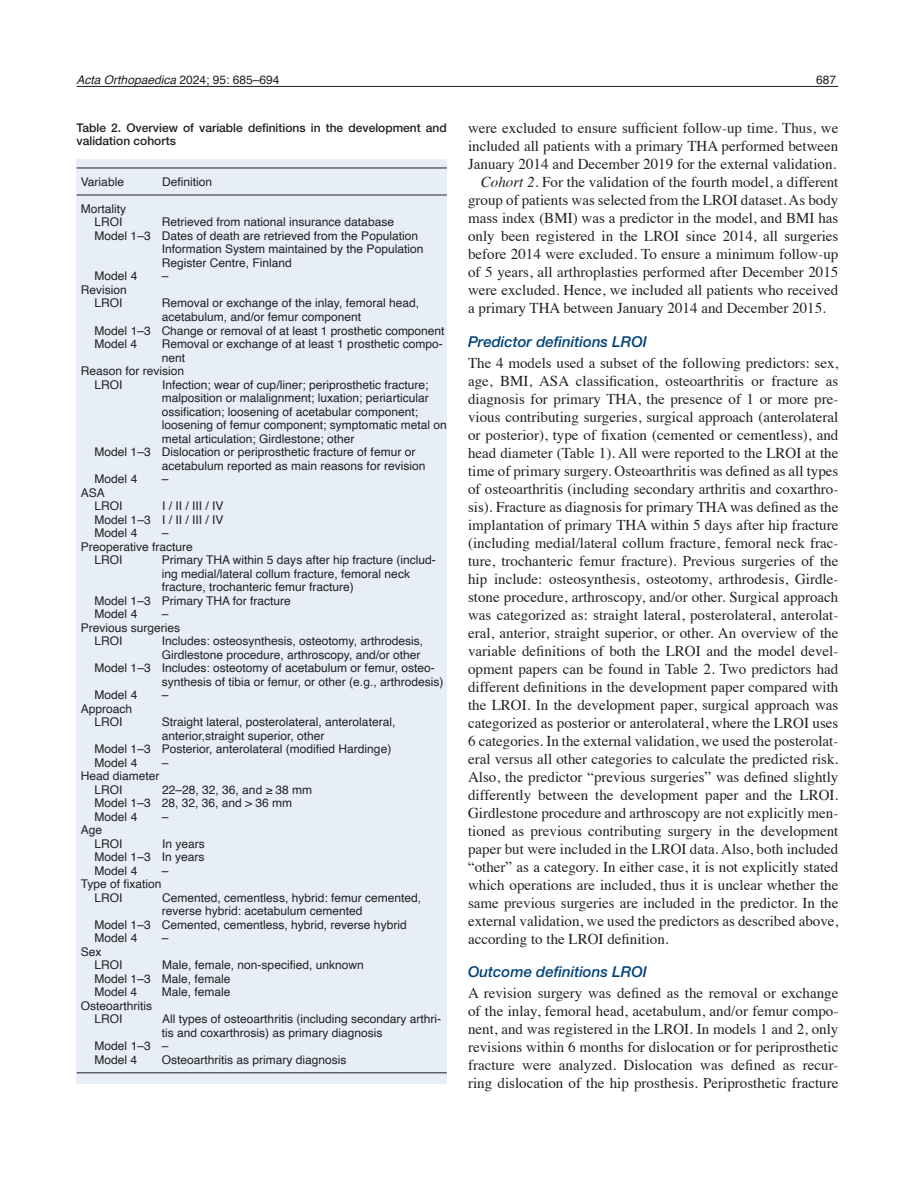
<style>
.page{position:relative;width:915px;height:1191px;background:#fff}
.page>*{position:absolute;margin:0;border:0;box-sizing:border-box;transform-origin:0 0}
._4-Brödstart{font:15px/18px "Times";color:#231f20;text-align:justify}
._5-Brödtext{font:15px/18px "Times";color:#231f20;text-align:justify}
._3-Underrubrik{font:italic 500 15px "Helvetica Neue LTW1 G";color:#004279}
.Tabelltext{font:12px/13.5px "Helvetica";color:#231f20}
._9-Tabellhuvud{font:500 12px/13.5px "Helvetica Neue LTW1 G";color:#231f20}
.t1{font:italic 12px "Helvetica";color:#231f20}
.s1{font-style:normal}
.s2{font-style:italic}
</style>
<div class="page">
<hr style="left:77px;top:86px;width:761px;height:1px;background:#231f20">
<div style="left:77px;top:159px;width:369px;height:924px;background:#e8eef8"></div>
<hr style="left:77px;top:168px;width:369px;height:1px;background:#231f20">
<hr style="left:77px;top:195px;width:369px;height:1px;background:#231f20">
<hr style="left:77px;top:1072px;width:369px;height:1px;background:#231f20">
<p class="t1" style="left:77px;top:70px;width:204px">Acta Orthopaedica <span class="s1">2024; 95: 685–694</span></p>
<p class="Tabelltext" style="left:816px;top:73px;width:22px">687</p>
<p class="_4-Brödstart" style="left:468px;top:118px;width:371px">were excluded to ensure sufficient follow-up time. Thus, we included all patients with a primary THA performed between January 2014 and December 2019 for the external validation.</p>
<p class="_5-Brödtext" style="left:468px;top:172px;width:371px;text-indent:13px"><span class="s2">Cohort 2.</span> For the validation of the fourth model, a different group of patients was selected from the LROI dataset. As body mass index (BMI) was a predictor in the model, and BMI has only been registered in the LROI since 2014, all surgeries before 2014 were excluded. To ensure a minimum follow-up of 5 years, all arthroplasties performed after December 2015 were excluded. Hence, we included all patients who received a primary THA between January 2014 and December 2015.</p>
<p class="_3-Underrubrik" style="left:468px;top:332px;width:180px">Predictor definitions LROI</p>
<p class="_4-Brödstart" style="left:468px;top:352px;width:371px">The 4 models used a subset of the following predictors: sex, age, BMI, ASA classification, osteoarthritis or fracture as diagnosis for primary THA, the presence of 1 or more pre&shy;vious contributing surgeries, surgical approach (anterolateral or posterior), type of fixation (cemented or cementless), and head diameter (Table 1). All were reported to the LROI at the time of primary surgery. Osteoarthritis was defined as all types of osteoarthritis (including secondary arthritis and coxarthro&shy;sis). Fracture as diagnosis for primary THA was defined as the implantation of primary THA within 5 days after hip fracture (including medial/lateral collum fracture, femoral neck frac&shy;ture, trochanteric femur fracture). Previous surgeries of the hip include: osteosynthesis, osteotomy, arthrodesis, Girdle&shy;stone procedure, arthroscopy, and/or other. Surgical approach was categorized as: straight lateral, posterolateral, anterolat&shy;eral, anterior, straight superior, or other. An overview of the variable definitions of both the LROI and the model devel&shy;opment papers can be found in Table 2. Two predictors had different definitions in the development paper compared with the LROI. In the development paper, surgical approach was categorized as posterior or anterolateral, where the LROI uses 6 categories. In the external validation, we used the posterolat&shy;eral versus all other categories to calculate the predicted risk.<br>Also, the predictor “previous surgeries” was defined slightly differently between the development paper and the LROI.<br>Girdlestone procedure and arthroscopy are not explicitly men&shy;tioned as previous contributing surgery in the development paper but were included in the LROI data. Also, both included “other” as a category. In either case, it is not explicitly stated which operations are included, thus it is unclear whether the same previous surgeries are included in the predictor. In the external validation, we used the predictors as described above, according to the LROI definition.</p>
<p class="_3-Underrubrik" style="left:468px;top:962px;width:180px">Outcome definitions LROI</p>
<p class="_4-Brödstart" style="left:468px;top:982px;width:371px">A revision surgery was defined as the removal or exchange of the inlay, femoral head, acetabulum, and/or femur compo&shy;nent, and was registered in the LROI. In models 1 and 2, only revisions within 6 months for dislocation or for periprosthetic fracture were analyzed. Dislocation was defined as recur&shy;ring dislocation of the hip prosthesis. Periprosthetic fracture</p>
<p class="_9-Tabellhuvud" style="left:77px;top:121px;width:371px">Table 2. Overview of variable definitions in the development and validation cohorts</p>
<p class="Tabelltext" style="left:81px;top:175px;width:45px">Variable</p>
<p class="Tabelltext" style="left:162px;top:175px;width:52px">Definition</p>
<p class="Tabelltext" style="left:81px;top:202px;width:47px">Mortality</p>
<p class="Tabelltext" style="left:95px;top:216px;width:30px">LROI</p>
<p class="Tabelltext" style="left:162px;top:216px;width:234px">Retrieved from national insurance database</p>
<p class="Tabelltext" style="left:162px;top:229px;width:263px;text-indent:-67px">Model 1–3 Dates of death are retrieved from the Population<br>Information System maintained by the Population<br>Register Centre, Finland</p>
<p class="Tabelltext" style="left:95px;top:270px;width:44px">Model 4</p>
<p class="Tabelltext" style="left:162px;top:270px;width:8px">–</p>
<p class="Tabelltext" style="left:81px;top:283px;width:48px">Revision</p>
<p class="Tabelltext" style="left:95px;top:297px;width:30px">LROI</p>
<p class="Tabelltext" style="left:162px;top:297px;width:259px">Removal or exchange of the inlay, femoral head, acetabulum, and/or femur component</p>
<p class="Tabelltext" style="left:95px;top:324px;width:351px">Model 1–3 Change or removal of at least 1 prosthetic component</p>
<p class="Tabelltext" style="left:95px;top:337px;width:44px">Model 4</p>
<p class="Tabelltext" style="left:162px;top:337px;width:282px">Removal or exchange of at least 1 prosthetic compo&shy;nent</p>
<p class="Tabelltext" style="left:81px;top:364px;width:105px">Reason for revision</p>
<p class="Tabelltext" style="left:95px;top:378px;width:30px">LROI</p>
<p class="Tabelltext" style="left:162px;top:378px;width:286px">Infection; wear of cup/liner; periprosthetic fracture; malposition or malalignment; luxation; periarticular ossification; loosening of acetabular component; loosening of femur component; symptomatic metal on metal articulation; Girdlestone; other</p>
<p class="Tabelltext" style="left:162px;top:445px;width:265px;text-indent:-67px">Model 1–3 Dislocation or periprosthetic fracture of femur or acetabulum reported as main reasons for revision</p>
<p class="Tabelltext" style="left:95px;top:472px;width:44px">Model 4</p>
<p class="Tabelltext" style="left:162px;top:472px;width:8px">–</p>
<p class="Tabelltext" style="left:81px;top:486px;width:26px">ASA</p>
<p class="Tabelltext" style="left:95px;top:499px;width:30px">LROI</p>
<p class="Tabelltext" style="left:162px;top:499px;width:63px">I/II/III/IV</p>
<p class="Tabelltext" style="left:95px;top:513px;width:130px">Model 1–3 I / II / III / IV</p>
<p class="Tabelltext" style="left:95px;top:526px;width:44px">Model 4</p>
<p class="Tabelltext" style="left:162px;top:526px;width:8px">–</p>
<p class="Tabelltext" style="left:81px;top:540px;width:114px">Preoperative fracture</p>
<p class="Tabelltext" style="left:95px;top:553px;width:30px">LROI</p>
<p class="Tabelltext" style="left:162px;top:553px;width:275px">Primary THA within 5 days after hip fracture (includ&shy;ing medial/lateral collum fracture, femoral neck fracture, trochanteric femur fracture)</p>
<p class="Tabelltext" style="left:95px;top:594px;width:198px">Model 1–3 Primary THA for fracture</p>
<p class="Tabelltext" style="left:95px;top:607px;width:44px">Model 4</p>
<p class="Tabelltext" style="left:162px;top:607px;width:8px">–</p>
<p class="Tabelltext" style="left:81px;top:621px;width:101px">Previous surgeries</p>
<p class="Tabelltext" style="left:95px;top:634px;width:30px">LROI</p>
<p class="Tabelltext" style="left:162px;top:634px;width:263px">Includes: osteosynthesis, osteotomy, arthrodesis,<br>Girdlestone procedure, arthroscopy, and/or other</p>
<p class="Tabelltext" style="left:162px;top:661px;width:283px;text-indent:-67px">Model 1–3 Includes: osteotomy of acetabulum or femur, osteo&shy;synthesis of tibia or femur, or other (e.g., arthrodesis)</p>
<p class="Tabelltext" style="left:95px;top:688px;width:44px">Model 4</p>
<p class="Tabelltext" style="left:162px;top:688px;width:8px">–</p>
<p class="Tabelltext" style="left:81px;top:702px;width:53px">Approach</p>
<p class="Tabelltext" style="left:95px;top:715px;width:30px">LROI</p>
<p class="Tabelltext" style="left:162px;top:715px;width:235px">Straight lateral, posterolateral, anterolateral, anterior,straight superior, other</p>
<p class="Tabelltext" style="left:95px;top:742px;width:298px">Model 1–3 Posterior, anterolateral (modified Hardinge)</p>
<p class="Tabelltext" style="left:95px;top:756px;width:44px">Model 4</p>
<p class="Tabelltext" style="left:162px;top:756px;width:8px">–</p>
<p class="Tabelltext" style="left:81px;top:769px;width:80px">Head diameter</p>
<p class="Tabelltext" style="left:95px;top:783px;width:30px">LROI</p>
<p class="Tabelltext" style="left:162px;top:783px;width:152px">22–28, 32, 36, and ≥ 38 mm</p>
<p class="Tabelltext" style="left:95px;top:796px;width:199px">Model 1–3 28, 32, 36, and &gt; 36 mm</p>
<p class="Tabelltext" style="left:95px;top:810px;width:44px">Model 4</p>
<p class="Tabelltext" style="left:162px;top:810px;width:8px">–</p>
<p class="Tabelltext" style="left:81px;top:823px;width:23px">Age</p>
<p class="Tabelltext" style="left:95px;top:837px;width:30px">LROI</p>
<p class="Tabelltext" style="left:162px;top:837px;width:44px">In years</p>
<p class="Tabelltext" style="left:95px;top:850px;width:111px">Model 1–3 In years</p>
<p class="Tabelltext" style="left:95px;top:864px;width:44px">Model 4</p>
<p class="Tabelltext" style="left:162px;top:864px;width:8px">–</p>
<p class="Tabelltext" style="left:81px;top:877px;width:82px">Type of fixation</p>
<p class="Tabelltext" style="left:95px;top:891px;width:30px">LROI</p>
<p class="Tabelltext" style="left:162px;top:891px;width:261px">Cemented, cementless, hybrid: femur cemented, reverse hybrid: acetabulum cemented</p>
<p class="Tabelltext" style="left:95px;top:918px;width:313px">Model 1–3 Cemented, cementless, hybrid, reverse hybrid</p>
<p class="Tabelltext" style="left:95px;top:931px;width:44px">Model 4</p>
<p class="Tabelltext" style="left:162px;top:931px;width:8px">–</p>
<p class="Tabelltext" style="left:81px;top:945px;width:22px">Sex</p>
<p class="Tabelltext" style="left:95px;top:958px;width:30px">LROI</p>
<p class="Tabelltext" style="left:162px;top:958px;width:203px">Male, female, non-specified, unknown</p>
<p class="Tabelltext" style="left:95px;top:972px;width:137px">Model 1–3 Male, female</p>
<p class="Tabelltext" style="left:95px;top:985px;width:44px">Model 4</p>
<p class="Tabelltext" style="left:162px;top:985px;width:70px">Male, female</p>
<p class="Tabelltext" style="left:81px;top:999px;width:73px">Osteoarthritis</p>
<p class="Tabelltext" style="left:95px;top:1012px;width:30px">LROI</p>
<p class="Tabelltext" style="left:162px;top:1012px;width:281px">All types of osteoarthritis (including secondary arthri&shy;tis and coxarthrosis) as primary diagnosis</p>
<p class="Tabelltext" style="left:95px;top:1039px;width:75px">Model 1–3 –</p>
<p class="Tabelltext" style="left:95px;top:1053px;width:44px">Model 4</p>
<p class="Tabelltext" style="left:162px;top:1053px;width:186px">Osteoarthritis as primary diagnosis</p>
</div>
